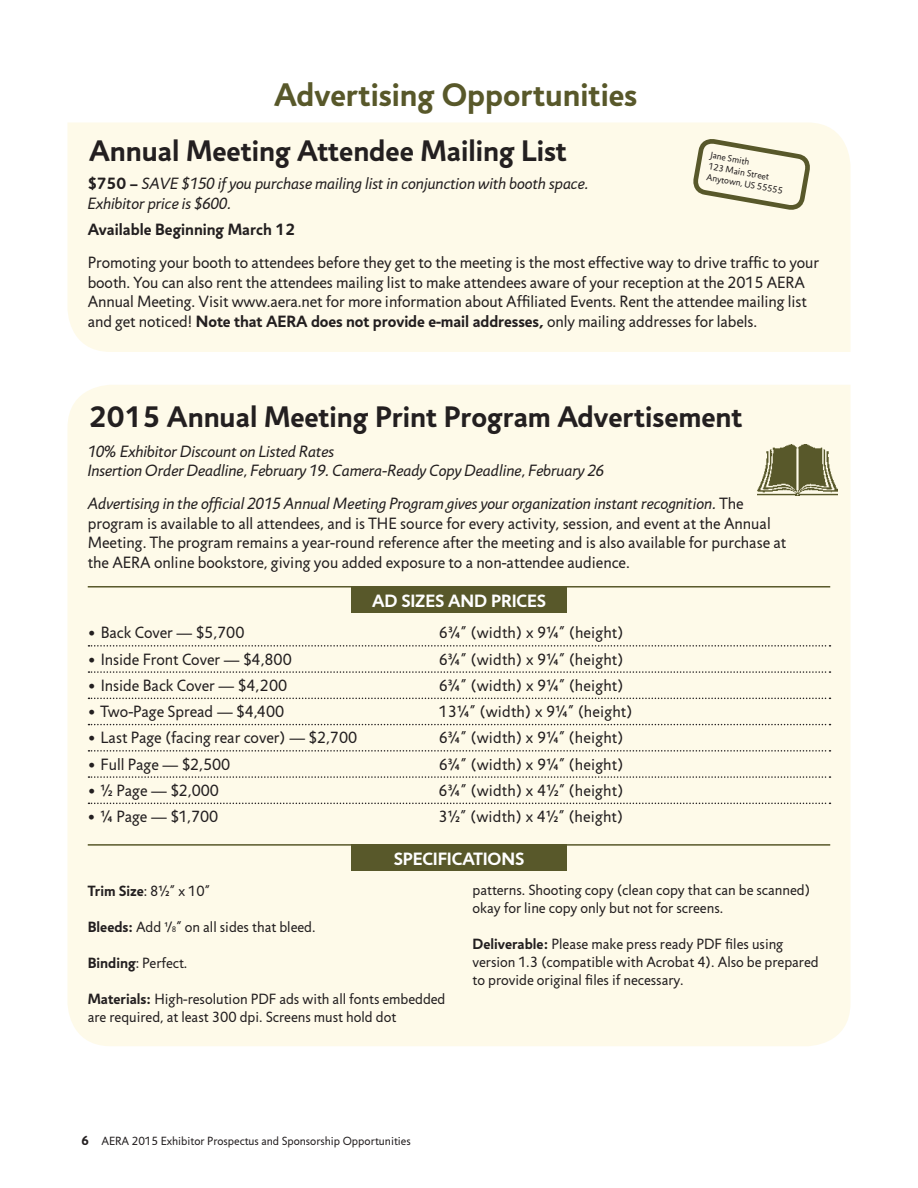
<style>
.page{position:relative;width:918px;height:1188px;background:#fff}
.page>*{position:absolute;margin:0;border:0;box-sizing:border-box;transform-origin:0 0}
.t1{font:700 33px "Jigsaw";color:#58582a}
.t2{font:700 30px "Jigsaw";color:#231f20}
.t3{font:700 18px "Jigsaw";letter-spacing:-.005em;color:#fff}
.t4{font:16.5px/19.5px "Jigsaw";color:#231f20}
.t5{font:italic 16.5px/19.5px "Jigsaw";color:#231f20}
.t6{font:700 16.5px "Jigsaw";color:#231f20}
.t7{font:15px/18px "Jigsaw";color:#231f20}
.t8{font:700 15px "Jigsaw";color:#231f20}
.t9{font:12px "Jigsaw";color:#231f20}
.t10{font:9.45px/11.2px "Jigsaw";color:#231f20}
.s1{font-weight:700;font-style:normal}
.s2{font-weight:700}
.s3{font-style:italic}
.s4{font-weight:400}
.s5{font-size:12.75px}
.s6{font-size:8.25px}
.s7{font-weight:700;font-size:13.5px}
</style>
<div class="page">
<div style="left:68px;top:385px;width:782px;height:661px;background:#fefae9"></div>
<img style="left:757px;top:444px;width:81px;height:51px">
<div style="left:68px;top:122px;width:782px;height:230px;background:#fefae9"></div>
<svg style="left:690px;top:122px;width:123px;height:111px;background:#ece9d5"></svg>
<hr style="left:88px;top:586px;width:742px;height:2px;background:#58582a">
<div style="left:351px;top:586px;width:216px;height:27px;background:#58582a"></div>
<svg style="left:88px;top:645px;width:743px;height:2px"></svg>
<svg style="left:88px;top:671px;width:743px;height:2px"></svg>
<svg style="left:88px;top:698px;width:743px;height:1px"></svg>
<svg style="left:88px;top:724px;width:743px;height:1px"></svg>
<svg style="left:88px;top:750px;width:743px;height:2px"></svg>
<svg style="left:88px;top:776px;width:743px;height:2px"></svg>
<svg style="left:88px;top:803px;width:743px;height:1px"></svg>
<hr style="left:88px;top:844px;width:742px;height:2px;background:#58582a">
<div style="left:351px;top:844px;width:216px;height:27px;background:#58582a"></div>
<h1 class="t1" style="left:274px;top:76px;width:365px">Advertising Opportunities</h1>
<h2 class="t2" style="left:89px;top:133px;width:479px">Annual Meeting Attendee Mailing List</h2>
<p class="t5" style="left:88px;top:174px;width:502px"><span class="s1">$750 –</span> SAVE $150 if you purchase mailing list in conjunction with booth space.<br>Exhibitor price is $600.</p>
<p class="t6" style="left:88px;top:220px;width:209px">Available Beginning March 12</p>
<p class="t4" style="left:88px;top:253px;width:733px">Promoting your booth to attendees before they get to the meeting is the most effective way to drive traffic to your booth. You can also rent the attendees mailing list to make attendees aware of your reception at the 2015 AERA Annual Meeting. Visit www.aera.net for more information about Affiliated Events. Rent the attendee mailing list and get noticed! <span class="s2">Note that AERA does not provide e-mail addresses,</span> only mailing addresses for labels.</p>
<p class="t10" style="left:711px;top:150px;width:79px;rotate:10deg">Jane Smith<br>123 Main Street<br>Anytown, US 55555</p>
<h2 class="t2" style="left:89px;top:399px;width:655px">2015 Annual Meeting Print Program Advertisement</h2>
<p class="t5" style="left:88px;top:442px;width:518px">10% Exhibitor Discount on Listed Rates<br>Insertion Order Deadline, February 19. Camera-Ready Copy Deadline, February 26</p>
<p class="t4" style="left:88px;top:495px;width:700px"><span class="s3">Advertising in the official 2015 Annual Meeting Program gives your organization instant recognition.</span> The program is available to all attendees, and is THE source for every activity, session, and event at the Annual Meeting. The program remains a year-round reference after the meeting and is also available for purchase at the AERA online bookstore, giving you added exposure to a non-attendee audience.</p>
<p class="t3" style="left:372px;top:590px;width:90px">Ad Sizes and</p>
<p class="t3" style="left:491px;top:590px;width:36px">Prices</p>
<p class="t4" style="left:88px;top:624px;width:158px">• Back Cover — $5,700</p>
<p class="t4" style="left:439px;top:624px;width:186px">6¾” (width) x 9¼” (height)</p>
<p class="t4" style="left:88px;top:650px;width:206px">• Inside Front Cover — $4,800</p>
<p class="t4" style="left:439px;top:650px;width:186px">6¾” (width) x 9¼” (height)</p>
<p class="t4" style="left:88px;top:676px;width:201px">• Inside Back Cover — $4,200</p>
<p class="t4" style="left:439px;top:676px;width:186px">6¾” (width) x 9¼” (height)</p>
<p class="t4" style="left:88px;top:702px;width:198px">• Two-Page Spread — $4,400</p>
<p class="t4" style="left:439px;top:702px;width:195px">13¼” (width) x 9¼” (height)</p>
<p class="t4" style="left:88px;top:729px;width:271px">• Last Page (facing rear cover) — $2,700</p>
<p class="t4" style="left:439px;top:729px;width:186px">6¾” (width) x 9¼” (height)</p>
<p class="t4" style="left:88px;top:755px;width:144px">• Full Page — $2,500</p>
<p class="t4" style="left:439px;top:755px;width:186px">6¾” (width) x 9¼” (height)</p>
<p class="t4" style="left:88px;top:781px;width:133px">• ½ Page — $2,000</p>
<p class="t4" style="left:439px;top:781px;width:186px">6¾” (width) x 4½” (height)</p>
<p class="t4" style="left:88px;top:807px;width:132px">• ¼ Page — $1,700</p>
<p class="t4" style="left:439px;top:807px;width:186px">3½” (width) x 4½” (height)</p>
<p class="t3" style="left:394px;top:848px;width:107px">Specifications</p>
<p class="t8" style="left:88px;top:882px;width:124px">Trim Size<span class="s4">: 8½” x 10”</span></p>
<p class="t7" style="left:88px;top:919px;width:229px"><span class="s2">Bleeds:</span> Add <span class="s5">¹</span>/<span class="s6">8</span>” on all sides that bleed.</p>
<p class="t7" style="left:88px;top:955px;width:101px"><span class="s2">Binding</span>: Perfect.</p>
<p class="t7" style="left:88px;top:991px;width:359px"><span class="s2">Materials:</span> High-resolution PDF ads with all fonts embedded are required, at least 300 dpi. Screens must hold dot</p>
<p class="t7" style="left:473px;top:882px;width:339px">patterns. Shooting copy (clean copy that can be scanned) okay for line copy only but not for screens.</p>
<p class="t7" style="left:473px;top:936px;width:348px"><span class="s2">Deliverable:</span> Please make press ready PDF files using version 1.3 (compatible with Acrobat 4). Also be prepared to provide original files if necessary.</p>
<p class="t9" style="left:81px;top:1134px;width:331px"><span class="s7">6</span> AERA 2015 Exhibitor Prospectus and Sponsorship Opportunities</p>
</div>
